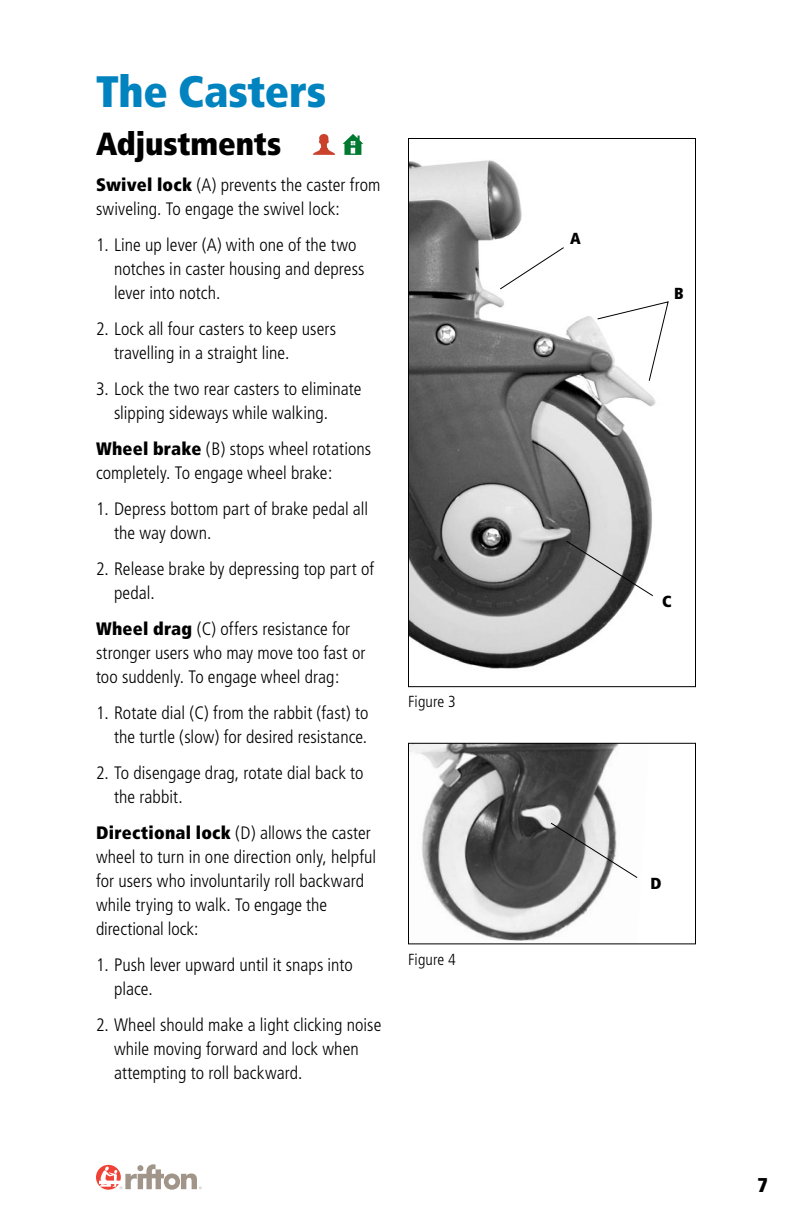
<style>
.page{position:relative;width:792px;height:1224px;background:#fff}
.page>*{position:absolute;margin:0;border:0;box-sizing:border-box;transform-origin:0 0}
.t1{font:900 condensed 44px "Frutiger";letter-spacing:-.01em;color:#0083bf}
.t2{font:900 condensed 32px "Frutiger";letter-spacing:-.005em;color:#000}
.t3{font:300 condensed 18px/24px "Frutiger";letter-spacing:.005em;color:#000}
.t4{font:300 condensed 16px "Frutiger";letter-spacing:.01em;color:#000}
.t5{font:900 condensed 16px "Frutiger";color:#000}
.s1{font-weight:900}
</style>
<div class="page">
<div style="left:96px;top:1165px;width:25px;height:25px;background:#ef4135;border-radius:50%"></div>
<svg style="left:99px;top:1164px;width:103px;height:26px"></svg>
<svg style="left:313px;top:134px;width:22px;height:21px"></svg>
<svg style="left:343px;top:134px;width:20px;height:21px"></svg>
<img style="left:410px;top:160px;width:246px;height:509px">
<div style="left:408px;top:138px;width:288px;height:549px;border:1px solid #000"></div>
<img style="left:410px;top:745px;width:208px;height:196px">
<div style="left:408px;top:743px;width:288px;height:201px;border:1px solid #000"></div>
<svg style="left:499px;top:246px;width:66px;height:44px"></svg>
<svg style="left:596px;top:301px;width:73px;height:81px"></svg>
<svg style="left:565px;top:540px;width:89px;height:57px;background:#a3a3a3"></svg>
<svg style="left:550px;top:822px;width:88px;height:57px"></svg>
<h1 class="t1" style="left:96px;top:65px;width:232px">The Casters</h1>
<h2 class="t2" style="left:96px;top:124px;width:187px">Adjustments</h2>
<p class="t3" style="left:96px;top:173px;width:286px"><span class="s1">Swivel lock</span> (A) prevents the caster from swiveling. To engage the swivel lock:</p>
<p class="t3" style="left:114px;top:233px;width:252px;text-indent:-18px">1. Line up lever (A) with one of the two notches in caster housing and depress lever into notch.</p>
<p class="t3" style="left:114px;top:317px;width:224px;text-indent:-18px">2. Lock all four casters to keep users travelling in a straight line.</p>
<p class="t3" style="left:114px;top:377px;width:249px;text-indent:-18px">3. Lock the two rear casters to eliminate slipping sideways while walking.</p>
<p class="t3" style="left:96px;top:437px;width:277px"><span class="s1">Wheel brake</span> (B) stops wheel rotations completely. To engage wheel brake:</p>
<p class="t3" style="left:114px;top:497px;width:256px;text-indent:-18px">1. Depress bottom part of brake pedal all the way down.</p>
<p class="t3" style="left:114px;top:557px;width:262px;text-indent:-18px">2. Release brake by depressing top part of pedal.</p>
<p class="t3" style="left:96px;top:617px;width:271px"><span class="s1">Wheel drag</span> (C) offers resistance for stronger users who may move too fast or too suddenly. To engage wheel drag:</p>
<p class="t3" style="left:96px;top:701px;width:274px;text-align:right">1. Rotate dial (C) from the rabbit (fast) to the turtle (slow) for desired resistance.</p>
<p class="t3" style="left:114px;top:761px;width:251px;text-indent:-18px">2. To disengage drag, rotate dial back to the rabbit.</p>
<p class="t3" style="left:96px;top:821px;width:282px"><span class="s1">Directional lock</span> (D) allows the caster wheel to turn in one direction only, helpful for users who involuntarily roll backward while trying to walk. To engage the directional lock:</p>
<p class="t3" style="left:114px;top:953px;width:240px;text-indent:-18px">1. Push lever upward until it snaps into place.</p>
<p class="t3" style="left:114px;top:1013px;width:269px;text-indent:-18px">2. Wheel should make a light clicking noise while moving forward and lock when attempting to roll backward.</p>
<p class="t4" style="left:408px;top:693px;width:49px">Figure 3</p>
<p class="t4" style="left:408px;top:950px;width:49px">Figure 4</p>
<p class="t5" style="left:570px;top:228px;width:12px">A</p>
<p class="t5" style="left:674px;top:284px;width:11px">B</p>
<p class="t5" style="left:662px;top:592px;width:11px">C</p>
<p class="t5" style="left:650px;top:874px;width:12px">D</p>
</div>
